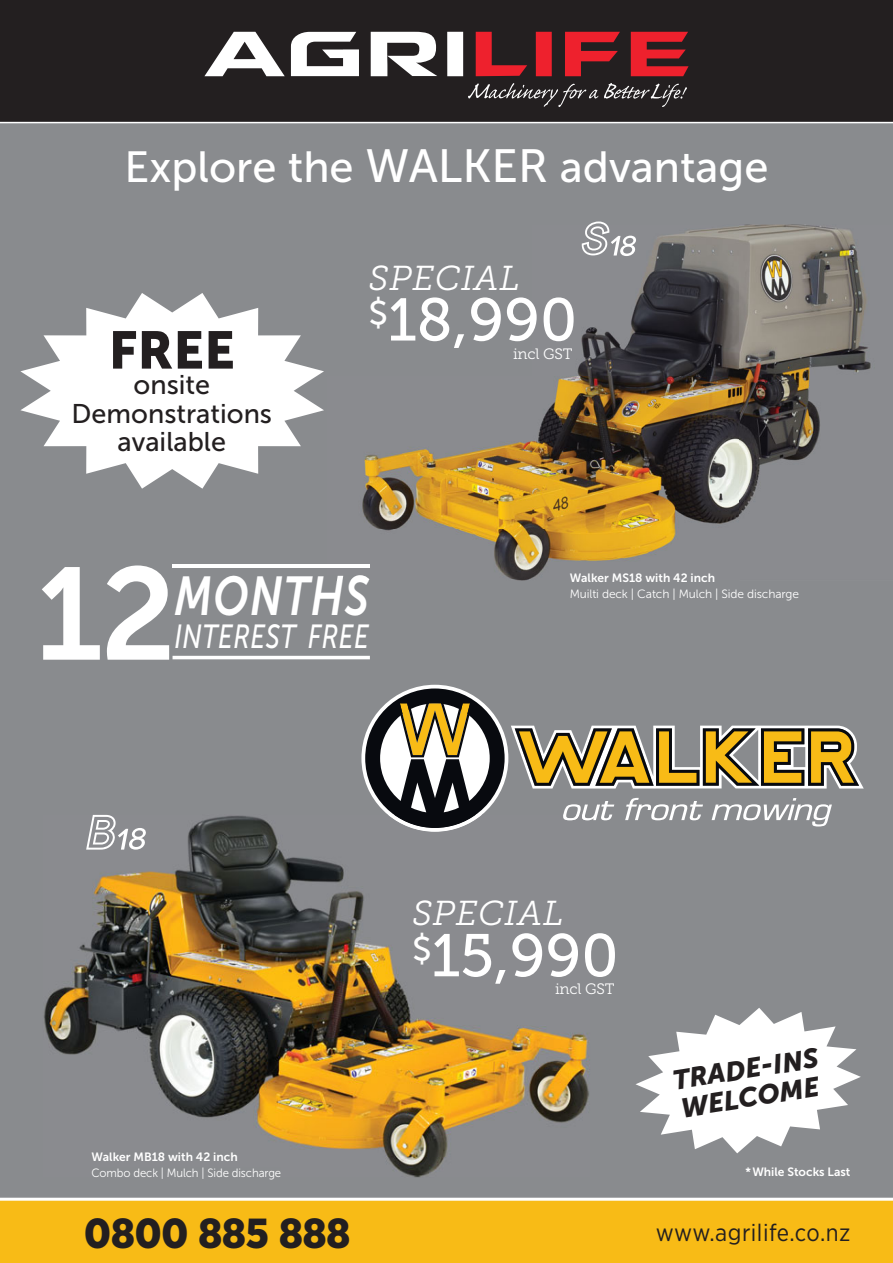
<style>
.page{position:relative;width:893px;height:1263px;background:#fff}
.page>*{position:absolute;margin:0;border:0;box-sizing:border-box;transform-origin:0 0}
.t1{font:130.5px "Museo Sans 700";color:#fff}
.t2{font:60px "Museo Slab 500";color:#fff}
.t3{font:italic 54.45px "Museo Sans 700";letter-spacing:.025em;color:#fff;scale:.79 1}
.t4{font:52.5px "Museo Sans 900";color:#231f20}
.t5{font:43.5px "Museo Sans 500";color:#fff}
.t6{font:900 42px "Gotham Narrow";color:#231f20}
.t7{font:italic 34.5px "Museo Slab 300";letter-spacing:.02em;color:#fff}
.t8{font:italic 33.3px "Museo Sans 500";letter-spacing:.02em;color:#fff;scale:.78 1}
.t9{font:27px/28.5px "Museo Sans 500";color:#231f20;text-align:center}
.t10{font:italic 27px/28.5px "Museo Sans 900";color:#231f20}
.t11{font:24px "Gotham Narrow";letter-spacing:.02em;color:#231f20}
.t12{font:15px "Museo Slab 300";letter-spacing:-.01em;color:#fff}
.t13{font:12px "Museo Sans 700";color:#fff}
.t14{font:12px "Museo Sans 300";letter-spacing:-.01em;color:#fff}
.t15{font:12px "Museo Sans 300";letter-spacing:-.01em;color:#fff;scale:.95 1}
.s1{font-size:46.5px}
</style>
<div class="page">
<div style="left:0;top:0;width:893px;height:1204px;background:#898b8e"></div>
<div style="left:0;top:0;width:893px;height:123px;background:#231f20"></div>
<div style="left:0;top:1198px;width:893px;height:65px;background:#f8bb16"></div>
<svg style="left:291px;top:32px;width:172px;height:44px"></svg>
<svg style="left:476px;top:32px;width:51px;height:44px"></svg>
<div style="left:536px;top:32px;width:16px;height:44px;background:#ee212d"></div>
<svg style="left:565px;top:32px;width:55px;height:44px"></svg>
<svg style="left:631px;top:32px;width:57px;height:44px"></svg>
<svg style="left:468px;top:83px;width:219px;height:24px"></svg>
<svg style="left:204px;top:32px;width:81px;height:44px"></svg>
<hr style="left:173px;top:564px;width:197px;height:4px;background:#fff">
<hr style="left:173px;top:656px;width:197px;height:3px;background:#fff">
<svg style="left:365px;top:688px;width:140px;height:126px"></svg>
<svg style="left:511px;top:726px;width:353px;height:62px"></svg>
<svg style="left:625px;top:798px;width:78px;height:22px"></svg>
<svg style="left:712px;top:798px;width:120px;height:28px"></svg>
<img style="left:362px;top:224px;width:509px;height:356px">
<img style="left:362px;top:564px;width:8px;height:4px">
<img style="left:337px;top:575px;width:32px;height:5px">
<img style="left:44px;top:814px;width:546px;height:364px">
<img style="left:92px;top:1152px;width:145px;height:9px">
<img style="left:92px;top:1168px;width:189px;height:10px">
<img style="left:387px;top:814px;width:95px;height:18px">
<img style="left:393px;top:814px;width:83px;height:14px">
<svg style="left:563px;top:801px;width:51px;height:19px"></svg>
<svg style="left:86px;top:815px;width:60px;height:35px"></svg>
<svg style="left:582px;top:221px;width:54px;height:35px"></svg>
<svg style="left:20px;top:293px;width:304px;height:196px;fill:#fff"></svg>
<svg style="left:635px;top:1008px;width:226px;height:145px"></svg>
<h3 class="t5" style="left:124px;top:151px;width:646px">Explore the <span class="s1">WALKER</span> advantage</h3>
<h3 class="t4" style="left:109px;top:331px;width:128px">FREE</h3>
<h3 class="t9" style="left:72px;top:373px;width:202px">onsite<br>Demonstrations available</h3>
<h3 class="t7" style="left:369px;top:265px;width:152px">SPECIAL</h3>
<h2 class="t2" style="left:369px;top:297px;width:210px"><sup>$</sup>18,990</h2>
<p class="t12" style="left:513px;top:348px;width:61px">incl GST</p>
<h1 class="t1" style="left:36px;top:566px;width:141px">12</h1>
<h3 class="t3" style="left:175px;top:575px;width:248px">MONTHS</h3>
<h3 class="t8" style="left:175px;top:624px;width:251px">INTEREST FREE</h3>
<p class="t13" style="left:570px;top:573px;width:147px">Walker MS18 with 42 inch</p>
<p class="t14" style="left:570px;top:590px;width:231px">Muilti deck | Catch | Mulch | Side discharge</p>
<p class="t13" style="left:91px;top:1152px;width:148px">Walker MB18 with 42 inch</p>
<p class="t15" style="left:91px;top:1168px;width:201px">Combo deck | Mulch | Side discharge</p>
<h3 class="t7" style="left:412px;top:900px;width:152px">SPECIAL</h3>
<h2 class="t2" style="left:412px;top:933px;width:208px"><sup>$</sup>15,990</h2>
<p class="t12" style="left:555px;top:983px;width:61px">incl GST</p>
<h3 class="t10" style="left:671px;top:1069px;width:149px;rotate:-9deg">TRADE-INS<br>WELCOME</h3>
<p class="t13" style="left:746px;top:1168px;width:106px">*While Stocks Last</p>
<h3 class="t6" style="left:84px;top:1218px;width:268px">0800 885 888</h3>
<h3 class="t11" style="left:656px;top:1223px;width:196px">www.agrilife.co.nz</h3>
</div>
